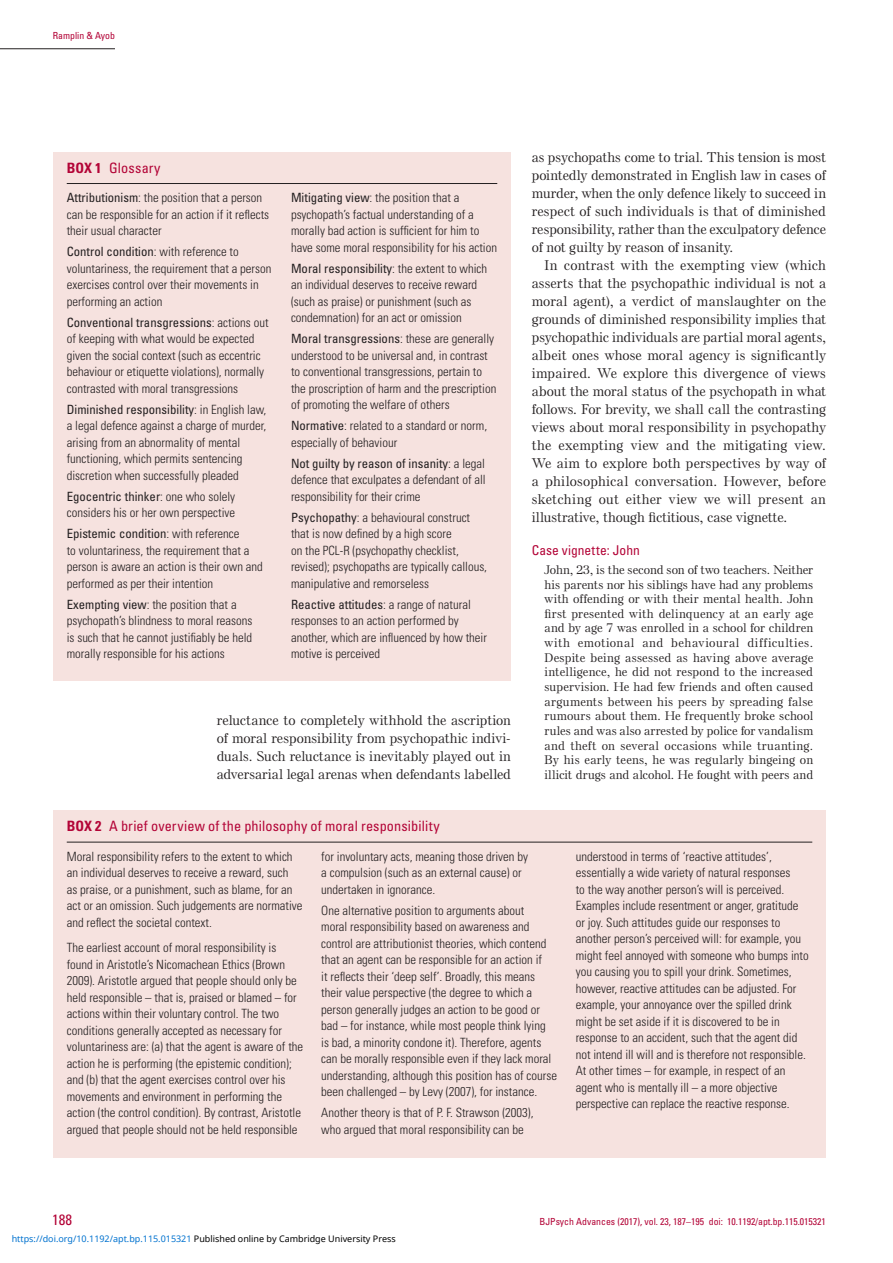
<style>
.page{position:relative;width:893px;height:1263px;background:#fff}
.page>*{position:absolute;margin:0;border:0;box-sizing:border-box;transform-origin:0 0}
.t1{font:condensed 15px "Univers LT Std";color:#b30437}
.t2{font:condensed 14.25px "Univers LT Std";letter-spacing:.01em;color:#b30437}
.t3{font:500 13.5px/18px "Else NPL Std";letter-spacing:.015em;color:#231f20;text-align:justify}
.t4{font:condensed 13.5px "Univers LT Std";letter-spacing:.005em;color:#b30437}
.t5{font:300 condensed 12.75px/16.5px "Univers LT Std";color:#231f20}
.t6{font:500 12px/14.7px "Else NPL Std";letter-spacing:.02em;color:#231f20;text-align:justify}
.t7{font:condensed 9.75px "Univers LT Std";color:#b30437}
.t8{font:9px "Noto Sans";color:#0172cf}
.s1{font-weight:700}
.s2{font-weight:400}
.s3{color:#000}
</style>
<div class="page">
<hr style="left:0;top:49px;width:115px;height:1px;background:#231f20">
<div style="left:53px;top:810px;width:773px;height:348px;background:#f6e2df"></div>
<hr style="left:67px;top:842px;width:745px;height:1px;background:#231f20">
<div style="left:53px;top:152px;width:458px;height:528px;background:#f6e2df"></div>
<hr style="left:67px;top:183px;width:430px;height:1px;background:#231f20">
<p class="t7" style="left:53px;top:30px;width:64px">Ramplin &amp; Ayob</p>
<p class="t2" style="left:67px;top:159px;width:95px"><span class="s1">BOX 1</span> Glossary</p>
<p class="t5" style="left:67px;top:190px;width:204px"><span class="s2">Attributionism</span>: the position that a person can be responsible for an action if it reflects their usual character</p>
<p class="t5" style="left:67px;top:244px;width:206px"><span class="s2">Control condition</span>: with reference to voluntariness, the requirement that a person exercises control over their movements in performing an action</p>
<p class="t5" style="left:67px;top:314px;width:203px"><span class="s2">Conventional transgressions</span>: actions out of keeping with what would be expected given the social context (such as eccentric behaviour or etiquette violations), normally contrasted with moral transgressions</p>
<p class="t5" style="left:67px;top:401px;width:201px"><span class="s2">Diminished responsibility</span>: in English law, a legal defence against a charge of murder, arising from an abnormality of mental functioning, which permits sentencing discretion when successfully pleaded</p>
<p class="t5" style="left:67px;top:488px;width:170px"><span class="s2">Egocentric thinker</span>: one who solely considers his or her own perspective</p>
<p class="t5" style="left:67px;top:526px;width:198px"><span class="s2">Epistemic condition</span>: with reference<br>to voluntariness, the requirement that a person is aware an action is their own and performed as per their intention</p>
<p class="t5" style="left:67px;top:596px;width:187px"><span class="s2">Exempting view</span>: the position that a psychopath’s blindness to moral reasons is such that he cannot justifiably be held morally responsible for his actions</p>
<p class="t5" style="left:291px;top:190px;width:208px"><span class="s2">Mitigating view</span>: the position that a psychopath’s factual understanding of a morally bad action is sufficient for him to have some moral responsibility for his action</p>
<p class="t5" style="left:291px;top:260px;width:198px"><span class="s2">Moral responsibility</span>: the extent to which an individual deserves to receive reward (such as praise) or punishment (such as condemnation) for an act or omission</p>
<p class="t5" style="left:291px;top:331px;width:207px"><span class="s2">Moral transgressions</span>: these are generally understood to be universal and, in contrast to conventional transgressions, pertain to the proscription of harm and the prescription of promoting the welfare of others</p>
<p class="t5" style="left:291px;top:418px;width:198px"><span class="s2">Normative</span>: related to a standard or norm, especially of behaviour</p>
<p class="t5" style="left:291px;top:455px;width:196px;text-align:justify"><span class="s2">Not guilty by reason of insanity</span>: a legal defence that exculpates a defendant of all responsibility for their crime</p>
<p class="t5" style="left:291px;top:509px;width:198px"><span class="s2">Psychopathy</span>: a behavioural construct that is now defined by a high score<br>on the PCL-R (psychopathy checklist, revised); psychopaths are typically callous, manipulative and remorseless</p>
<p class="t5" style="left:291px;top:596px;width:197px"><span class="s2">Reactive attitudes</span>: a range of natural responses to an action performed by another, which are influenced by how their motive is perceived</p>
<p class="t3" style="left:217px;top:711px;width:296px">reluctance to completely withhold the ascription of moral responsibility from psychopathic indivi&shy;duals. Such reluctance is inevitably played out in adversarial legal arenas when defendants labelled</p>
<p class="t3" style="left:532px;top:148px;width:296px">as psychopaths come to trial. This tension is most pointedly demonstrated in English law in cases of murder, when the only defence likely to succeed in respect of such individuals is that of diminished responsibility, rather than the exculpatory defence of not guilty by reason of insanity.</p>
<p class="t3" style="left:532px;top:256px;width:296px;text-indent:13px">In contrast with the exempting view (which asserts that the psychopathic individual is not a moral agent), a verdict of manslaughter on the grounds of diminished responsibility implies that psychopathic individuals are partial moral agents, albeit ones whose moral agency is significantly impaired. We explore this divergence of views about the moral status of the psychopath in what follows. For brevity, we shall call the contrasting views about moral responsibility in psychopathy the exempting view and the mitigating view.<br>We aim to explore both perspectives by way of a philosophical conversation. However, before sketching out either view we will present an illustrative, though fictitious, case vignette.</p>
<p class="t4" style="left:532px;top:541px;width:110px">Case vignette: John</p>
<p class="t6" style="left:544px;top:562px;width:270px">John, 23, is the second son of two teachers. Neither his parents nor his siblings have had any problems with offending or with their mental health. John first presented with delinquency at an early age and by age 7 was enrolled in a school for children with emotional and behavioural difficulties.<br>Despite being assessed as having above average intelligence, he did not respond to the increased supervision. He had few friends and often caused arguments between his peers by spreading false rumours about them. He frequently broke school rules and was also arrested by police for vandalism and theft on several occasions while truanting.<br>By his early teens, he was regularly bingeing on illicit drugs and alcohol. He fought with peers and</p>
<p class="t2" style="left:67px;top:817px;width:375px"><span class="s1">BOX 2</span> A brief overview of the philosophy of moral responsibility</p>
<p class="t5" style="left:67px;top:848px;width:237px">Moral responsibility refers to the extent to which an individual deserves to receive a reward, such<br>as praise, or a punishment, such as blame, for an act or an omission. Such judgements are normative and reflect the societal context.</p>
<p class="t5" style="left:67px;top:940px;width:238px">The earliest account of moral responsibility is found in Aristotle’s Nicomachean Ethics (Brown 2009). Aristotle argued that people should only be held responsible – that is, praised or blamed – for actions within their voluntary control. The two conditions generally accepted as necessary for voluntariness are: (a) that the agent is aware of the action he is performing (the epistemic condition); and (b) that the agent exercises control over his movements and environment in performing the action (the control condition). By contrast, Aristotle argued that people should not be held responsible</p>
<p class="t5" style="left:321px;top:848px;width:208px">for involuntary acts, meaning those driven by a compulsion (such as an external cause) or undertaken in ignorance.</p>
<p class="t5" style="left:321px;top:902px;width:237px">One alternative position to arguments about<br>moral responsibility based on awareness and control are attributionist theories, which contend that an agent can be responsible for an action if<br>it reflects their ‘deep self’. Broadly, this means their value perspective (the degree to which a person generally judges an action to be good or bad – for instance, while most people think lying<br>is bad, a minority condone it). Therefore, agents can be morally responsible even if they lack moral understanding, although this position has of course been challenged – by Levy (2007), for instance.</p>
<p class="t5" style="left:321px;top:1105px;width:214px">Another theory is that of P. F. Strawson (2003), who argued that moral responsibility can be</p>
<p class="t5" style="left:576px;top:848px;width:234px">understood in terms of ‘reactive attitudes’, essentially a wide variety of natural responses<br>to the way another person’s will is perceived.<br>Examples include resentment or anger, gratitude or joy. Such attitudes guide our responses to another person’s perceived will: for example, you might feel annoyed with someone who bumps into you causing you to spill your drink. Sometimes, however, reactive attitudes can be adjusted. For example, your annoyance over the spilled drink might be set aside if it is discovered to be in response to an accident, such that the agent did not intend ill will and is therefore not responsible.<br>At other times – for example, in respect of an agent who is mentally ill – a more objective perspective can replace the reactive response.</p>
<p class="t1" style="left:52px;top:1210px;width:21px">188</p>
<p class="t7" style="left:539px;top:1216px;width:288px">BJPsych Advances (2017), vol. 23, 187–195 doi: 10.1192/apt.bp.115.015321</p>
<p class="t8" style="left:12px;top:1232px;width:386px">https://doi.org/10.1192/apt.bp.115.015321 <span class="s3">Published online by Cambridge University Press</span></p>
</div>
